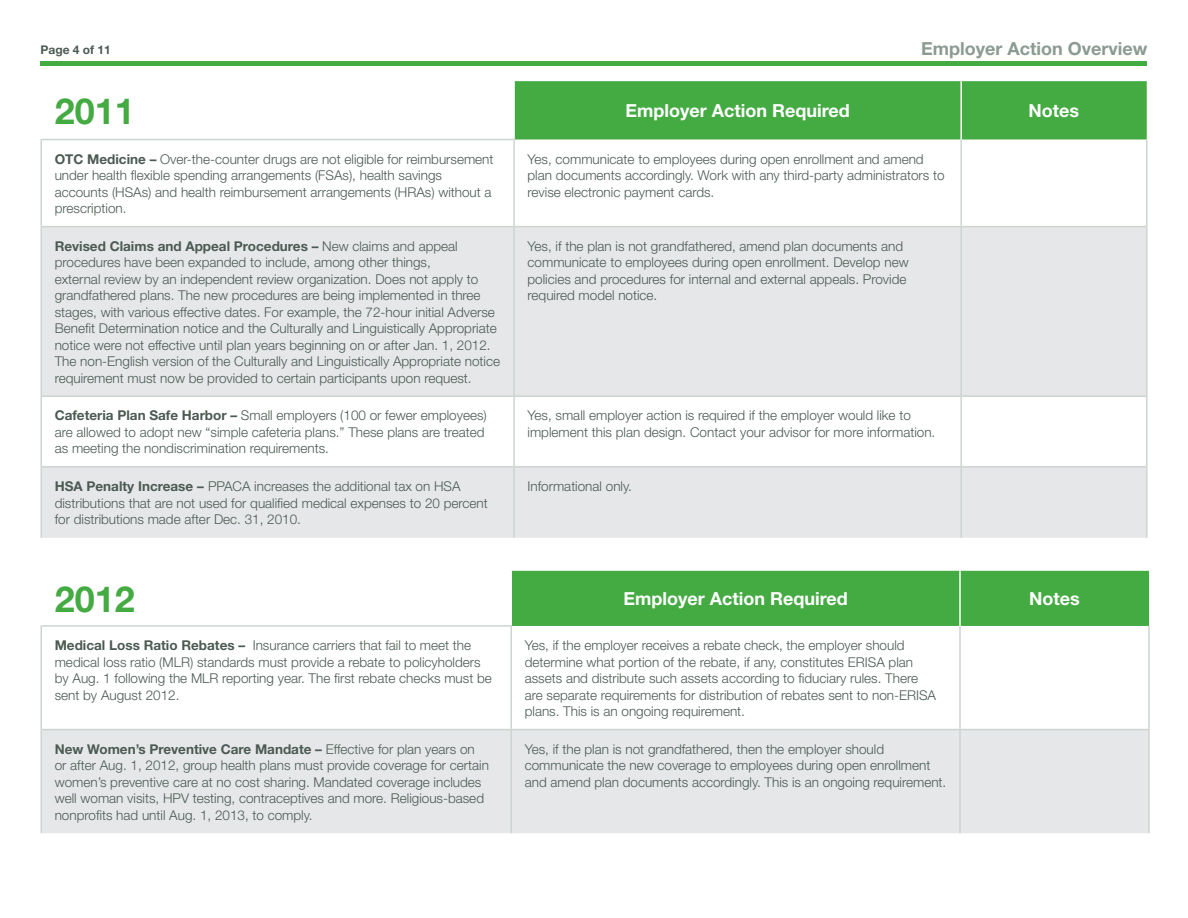
<style>
.page{position:relative;width:1188px;height:918px;background:#fff}
.page>*{position:absolute;margin:0;border:0;box-sizing:border-box;transform-origin:0 0}
.t1{font:700 36px "Helvetica Neue";color:#44aa42}
.t2{font:700 18px "Helvetica Neue";color:#fff}
.t3{font:700 18px "Helvetica Neue";color:#8b9b92}
.Text{font:300 13.5px/16.5px "Helvetica Neue";color:#4b5a52}
.t4{font:700 12px "Helvetica Neue";color:#4b5a52}
.s1{font-weight:700}
</style>
<div class="page">
<hr style="left:40px;top:62px;width:1108px;height:4px;background:#44aa42">
<div style="left:515px;top:81px;width:632px;height:59px;background:#44aa42"></div>
<svg style="left:42px;top:227px;width:1104px;height:311px;fill:#e6e7e9"></svg>
<hr style="left:40px;top:140px;width:2px;height:86px;background:#cdd4d0">
<hr style="left:513px;top:140px;width:2px;height:86px;background:#cdd4d0">
<hr style="left:960px;top:139px;width:2px;height:87px;background:#cdd4d0">
<hr style="left:1146px;top:139px;width:2px;height:87px;background:#cdd4d0">
<hr style="left:40px;top:468px;width:2px;height:70px;background:#cdd4d0">
<hr style="left:513px;top:468px;width:2px;height:70px;background:#cdd4d0">
<hr style="left:960px;top:468px;width:2px;height:70px;background:#cdd4d0">
<hr style="left:1146px;top:468px;width:2px;height:70px;background:#cdd4d0">
<hr style="left:960px;top:81px;width:2px;height:59px;background:#fff">
<hr style="left:40px;top:226px;width:474px;height:1px;background:#cdd4d0">
<hr style="left:40px;top:227px;width:2px;height:168px;background:#cdd4d0">
<hr style="left:514px;top:226px;width:447px;height:1px;background:#cdd4d0">
<hr style="left:513px;top:227px;width:2px;height:168px;background:#cdd4d0">
<hr style="left:961px;top:226px;width:186px;height:1px;background:#cdd4d0">
<hr style="left:960px;top:227px;width:2px;height:168px;background:#cdd4d0">
<hr style="left:1146px;top:227px;width:2px;height:168px;background:#cdd4d0">
<hr style="left:40px;top:397px;width:2px;height:69px;background:#cdd4d0">
<hr style="left:513px;top:397px;width:2px;height:69px;background:#cdd4d0">
<hr style="left:960px;top:397px;width:2px;height:69px;background:#cdd4d0">
<hr style="left:1146px;top:397px;width:2px;height:69px;background:#cdd4d0">
<hr style="left:40px;top:139px;width:475px;height:1px;background:#cdd4d0">
<hr style="left:40px;top:395px;width:474px;height:2px;background:#cdd4d0">
<hr style="left:514px;top:395px;width:447px;height:2px;background:#cdd4d0">
<hr style="left:961px;top:395px;width:186px;height:2px;background:#cdd4d0">
<hr style="left:40px;top:466px;width:474px;height:2px;background:#cdd4d0">
<hr style="left:514px;top:466px;width:447px;height:2px;background:#cdd4d0">
<hr style="left:961px;top:466px;width:186px;height:2px;background:#cdd4d0">
<div style="left:512px;top:571px;width:637px;height:55px;background:#44aa42"></div>
<div style="left:42px;top:730px;width:1106px;height:103px;background:#e6e7e9"></div>
<hr style="left:40px;top:627px;width:2px;height:102px;background:#cdd4d0">
<hr style="left:511px;top:627px;width:1px;height:102px;background:#cdd4d0">
<hr style="left:959px;top:626px;width:2px;height:103px;background:#cdd4d0">
<hr style="left:1148px;top:626px;width:2px;height:103px;background:#cdd4d0">
<hr style="left:40px;top:729px;width:471px;height:1px;background:#cdd4d0">
<hr style="left:40px;top:730px;width:2px;height:103px;background:#cdd4d0">
<hr style="left:511px;top:729px;width:449px;height:1px;background:#cdd4d0">
<hr style="left:511px;top:730px;width:1px;height:103px;background:#cdd4d0">
<hr style="left:960px;top:729px;width:190px;height:1px;background:#cdd4d0">
<hr style="left:959px;top:730px;width:2px;height:103px;background:#cdd4d0">
<hr style="left:1148px;top:730px;width:2px;height:103px;background:#cdd4d0">
<hr style="left:959px;top:571px;width:2px;height:55px;background:#fff">
<hr style="left:40px;top:625px;width:472px;height:2px;background:#cdd4d0">
<p class="t4" style="left:40px;top:42px;width:72px">Page 4 of 11</p>
<h2 class="t3" style="left:921px;top:37px;width:228px">Employer Action Overview</h2>
<p class="t1" style="left:55px;top:89px;width:82px">2011</p>
<p class="t2" style="left:626px;top:100px;width:226px">Employer Action Required</p>
<p class="t2" style="left:1029px;top:100px;width:52px">Notes</p>
<p class="Text" style="left:55px;top:150px;width:440px"><span class="s1">OTC Medicine –</span> Over-the-counter drugs are not eligible for reimbursement under health flexible spending arrangements (FSAs), health savings accounts (HSAs) and health reimbursement arrangements (HRAs) without a prescription.</p>
<p class="Text" style="left:528px;top:150px;width:419px">Yes, communicate to employees during open enrollment and amend plan documents accordingly. Work with any third-party administrators to revise electronic payment cards.</p>
<p class="Text" style="left:55px;top:237px;width:447px"><span class="s1">Revised Claims and Appeal Procedures –</span> New claims and appeal procedures have been expanded to include, among other things,<br>external review by an independent review organization. Does not apply to grandfathered plans. The new procedures are being implemented in three stages, with various effective dates. For example, the 72-hour initial Adverse Benefit Determination notice and the Culturally and Linguistically Appropriate notice were not effective until plan years beginning on or after Jan. 1, 2012.<br>The non-English version of the Culturally and Linguistically Appropriate notice requirement must now be provided to certain participants upon request.</p>
<p class="Text" style="left:528px;top:237px;width:383px">Yes, if the plan is not grandfathered, amend plan documents and communicate to employees during open enrollment. Develop new policies and procedures for internal and external appeals. Provide required model notice.</p>
<p class="Text" style="left:55px;top:407px;width:434px"><span class="s1">Cafeteria Plan Safe Harbor –</span> Small employers (100 or fewer employees) are allowed to adopt new “simple cafeteria plans.” These plans are treated as meeting the nondiscrimination requirements.</p>
<p class="Text" style="left:528px;top:407px;width:409px">Yes, small employer action is required if the employer would like to implement this plan design. Contact your advisor for more information.</p>
<p class="Text" style="left:55px;top:478px;width:435px"><span class="s1">HSA Penalty Increase –</span> PPACA increases the additional tax on HSA distributions that are not used for qualified medical expenses to 20 percent for distributions made after Dec. 31, 2010.</p>
<p class="Text" style="left:528px;top:478px;width:106px">Informational only.</p>
<p class="t1" style="left:55px;top:577px;width:82px">2012</p>
<p class="t2" style="left:624px;top:588px;width:226px">Employer Action Required</p>
<p class="t2" style="left:1029px;top:588px;width:52px">Notes</p>
<p class="Text" style="left:55px;top:637px;width:439px"><span class="s1">Medical Loss Ratio Rebates –</span> Insurance carriers that fail to meet the medical loss ratio (MLR) standards must provide a rebate to policyholders by Aug. 1 following the MLR reporting year. The first rebate checks must be sent by August 2012.</p>
<p class="Text" style="left:525px;top:637px;width:413px">Yes, if the employer receives a rebate check, the employer should determine what portion of the rebate, if any, constitutes ERISA plan assets and distribute such assets according to fiduciary rules. There are separate requirements for distribution of rebates sent to non-ERISA plans. This is an ongoing requirement.</p>
<p class="Text" style="left:55px;top:740px;width:436px"><span class="s1">New Women’s Preventive Care Mandate –</span> Effective for plan years on or after Aug. 1, 2012, group health plans must provide coverage for certain women’s preventive care at no cost sharing. Mandated coverage includes well woman visits, HPV testing, contraceptives and more. Religious-based nonprofits had until Aug. 1, 2013, to comply.</p>
<p class="Text" style="left:525px;top:740px;width:423px">Yes, if the plan is not grandfathered, then the employer should communicate the new coverage to employees during open enrollment and amend plan documents accordingly. This is an ongoing requirement.</p>
</div>
